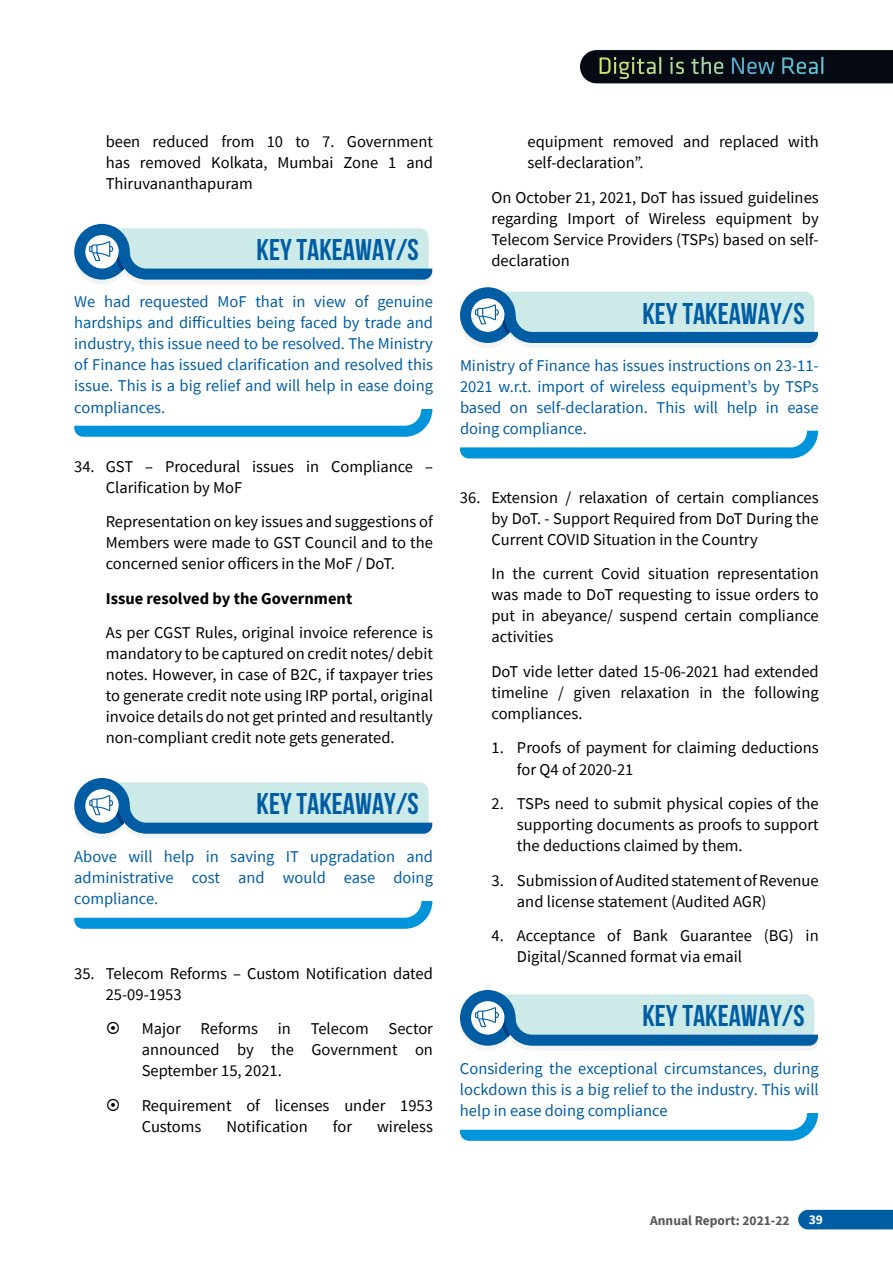
<style>
.page{position:relative;width:893px;height:1263px;background:#fff}
.page>*{position:absolute;margin:0;border:0;box-sizing:border-box;transform-origin:0 0}
.t1{font:30px "Bebas Neue";color:#005da4}
.t2{font:16.5px/21px "Source Sans Pro";color:#000;text-align:justify}
.t3{font:16.5px/21px "Source Sans Pro";color:#005da4;text-align:justify}
.t4{font:700 16.5px "Source Sans Pro";color:#000}
.t5{font:700 13.5px "Source Sans Pro";color:#58595b}
.t6{font:700 13.5px "Source Sans Pro";color:#fff}
</style>
<div class="page">
<div style="left:798px;top:1210px;width:95px;height:19px;background:#005da4"></div>
<svg style="left:580px;top:50px;width:313px;height:33px;background:#182226"></svg>
<svg style="left:74px;top:901px;width:358px;height:28px"></svg>
<svg style="left:74px;top:778px;width:358px;height:60px"></svg>
<svg style="left:460px;top:431px;width:358px;height:27px"></svg>
<svg style="left:460px;top:287px;width:358px;height:61px"></svg>
<svg style="left:74px;top:409px;width:358px;height:28px"></svg>
<svg style="left:74px;top:224px;width:358px;height:60px"></svg>
<svg style="left:460px;top:1113px;width:358px;height:28px"></svg>
<svg style="left:460px;top:990px;width:358px;height:60px"></svg>
<p class="t2" style="left:106px;top:131px;width:329px">been reduced from 10 to 7. Government has removed Kolkata, Mumbai Zone 1 and Thiruvananthapuram</p>
<p class="t2" style="left:527px;top:131px;width:293px">equipment removed and replaced with self-declaration”.</p>
<p class="t2" style="left:491px;top:187px;width:329px">On October 21, 2021, DoT has issued guidelines regarding Import of Wireless equipment by Telecom Service Providers (TSPs) based on self&shy;declaration</p>
<h1 class="t1" style="left:257px;top:233px;width:164px">KEY TAKEAWAY/S</h1>
<p class="t3" style="left:74px;top:291px;width:360px">We had requested MoF that in view of genuine hardships and difficulties being faced by trade and industry, this issue need to be resolved. The Ministry of Finance has issued clarification and resolved this issue. This is a big relief and will help in ease doing compliances.</p>
<p class="t2" style="left:106px;top:456px;width:329px;text-indent:-31px">34. GST – Procedural issues in Compliance –<br>Clarification by MoF</p>
<p class="t2" style="left:106px;top:511px;width:329px">Representation on key issues and suggestions of Members were made to GST Council and to the concerned senior officers in the MoF / DoT.</p>
<p class="t4" style="left:106px;top:587px;width:248px">Issue resolved by the Government</p>
<p class="t2" style="left:106px;top:622px;width:329px">As per CGST Rules, original invoice reference is mandatory to be captured on credit notes/ debit notes. However, in case of B2C, if taxpayer tries to generate credit note using IRP portal, original invoice details do not get printed and resultantly non-compliant credit note gets generated.</p>
<h1 class="t1" style="left:257px;top:787px;width:164px">KEY TAKEAWAY/S</h1>
<p class="t3" style="left:74px;top:845px;width:360px">Above will help in saving IT upgradation and administrative cost and would ease doing compliance.</p>
<p class="t2" style="left:106px;top:962px;width:329px;text-indent:-31px">35. Telecom Reforms – Custom Notification dated<br>25-09-1953</p>
<p class="t2" style="left:142px;top:1018px;width:293px">Major Reforms in Telecom Sector announced by the Government on September 15, 2021.</p>
<p class="t2" style="left:142px;top:1094px;width:293px">Requirement of licenses under 1953<br>Customs</p>
<p class="t2" style="left:226px;top:1115px;width:83px">Notification</p>
<p class="t2" style="left:333px;top:1115px;width:21px">for</p>
<p class="t2" style="left:377px;top:1115px;width:57px">wireless</p>
<h1 class="t1" style="left:642px;top:297px;width:164px">KEY TAKEAWAY/S</h1>
<p class="t3" style="left:460px;top:355px;width:360px">Ministry of Finance has issues instructions on 23-11- 2021 w.r.t. import of wireless equipment’s by TSPs based on self-declaration. This will help in ease doing compliance.</p>
<p class="t2" style="left:491px;top:487px;width:329px;text-indent:-31px">36. Extension / relaxation of certain compliances by DoT. - Support Required from DoT During the Current COVID Situation in the Country</p>
<p class="t2" style="left:491px;top:563px;width:329px">In the current Covid situation representation was made to DoT requesting to issue orders to put in abeyance/ suspend certain compliance activities</p>
<p class="t2" style="left:491px;top:661px;width:329px">DoT vide letter dated 15-06-2021 had extended timeline / given relaxation in the following compliances.</p>
<p class="t2" style="left:517px;top:737px;width:303px;text-indent:-25px">1. Proofs of payment for claiming deductions for Q4 of 2020-21</p>
<p class="t2" style="left:517px;top:793px;width:303px;text-indent:-25px">2. TSPs need to submit physical copies of the supporting documents as proofs to support the deductions claimed by them.</p>
<p class="t2" style="left:517px;top:869px;width:303px;text-indent:-25px">3. Submission of Audited statement of Revenue and license statement (Audited AGR)</p>
<p class="t2" style="left:517px;top:925px;width:303px;text-indent:-25px">4. Acceptance of Bank Guarantee (BG) in<br>Digital/Scanned format via email</p>
<h1 class="t1" style="left:642px;top:999px;width:164px">KEY TAKEAWAY/S</h1>
<p class="t3" style="left:460px;top:1057px;width:360px">Considering the exceptional circumstances, during lockdown this is a big relief to the industry. This will help in ease doing compliance</p>
<p class="t5" style="left:650px;top:1211px;width:141px">Annual Report: 2021-22</p>
<p class="t6" style="left:809px;top:1210px;width:16px">39</p>
</div>
